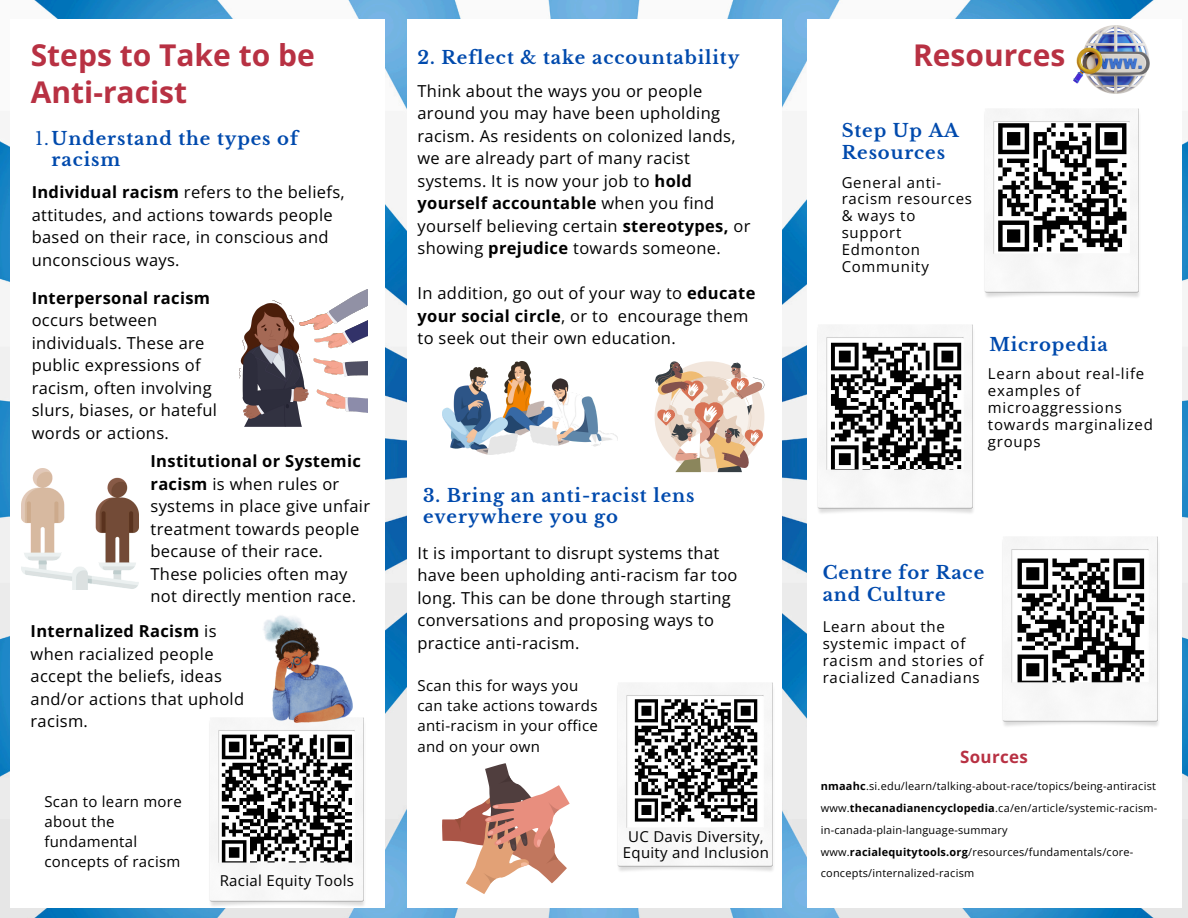
<style>
.page{position:relative;width:1188px;height:918px;background:#fff}
.page>*{position:absolute;margin:0;border:0;box-sizing:border-box;transform-origin:0 0}
.t1{font:700 30px/37.2px "Open Sans";color:#b83143}
.t2{font:700 18px/21.3px "Libre Baskerville";letter-spacing:.05em;color:#004aad}
.t3{font:700 16.95px "Open Sans";letter-spacing:.02em;color:#b83143}
.t4{font:16.5px/22.5px "Open Sans";letter-spacing:.02em;color:#000}
.t5{font:15px/16.8px "Open Sans";letter-spacing:.05em;color:#000}
.t6{font:15px/20.2px "Open Sans";letter-spacing:.02em;color:#000}
.t7{font:10.95px/21.9px "Open Sans";letter-spacing:.02em;color:#000}
.s1{font-weight:400}
.s2{font-weight:700}
</style>
<div class="page">
<img style="left:0;top:0;width:1188px;height:918px">
<div style="left:407px;top:19px;width:374px;height:889px;background:#fff"></div>
<div style="left:10px;top:19px;width:375px;height:889px;background:#fff"></div>
<div style="left:807px;top:19px;width:374px;height:889px;background:#fff"></div>
<img style="left:984px;top:108px;width:156px;height:189px">
<img style="left:817px;top:324px;width:157px;height:189px">
<img style="left:1002px;top:537px;width:157px;height:189px">
<img style="left:209px;top:718px;width:156px;height:188px">
<img style="left:617px;top:682px;width:157px;height:189px">
<img style="left:262px;top:615px;width:90px;height:108px">
<img style="left:239px;top:300px;width:129px;height:126px">
<img style="left:298px;top:290px;width:70px;height:44px">
<img style="left:21px;top:469px;width:117px;height:120px">
<svg style="left:442px;top:763px;width:128px;height:131px"></svg>
<svg style="left:654px;top:361px;width:111px;height:111px"></svg>
<img style="left:442px;top:361px;width:176px;height:93px">
<img style="left:1073px;top:26px;width:77px;height:67px">
<p class="t1" style="left:31px;top:35px;width:285px">Steps to Take to be<br>Anti-racist</p>
<p class="t2" style="left:52px;top:128px;width:248px;text-indent:-16px"><span class="s1">1.</span>Understand the types of racism</p>
<h3 class="t4" style="left:32px;top:181px;width:315px"><span class="s2">Individual racism</span> refers to the beliefs, attitudes, and actions towards people based on their race, in conscious and unconscious ways.</h3>
<p class="t4" style="left:32px;top:286px;width:187px"><span class="s2">Interpersonal racism </span>occurs between individuals. These are public expressions of racism, often involving slurs, biases, or hateful words or actions.</p>
<p class="t4" style="left:151px;top:450px;width:221px"><span class="s2">Institutional or Systemic racism</span> is when rules or systems in place give unfair treatment towards people because of their race.<br>These policies often may not directly mention race.</p>
<h2 class="t4" style="left:31px;top:619px;width:215px"><span class="s2">Internalized Racism</span> is when racialized people accept the beliefs, ideas and/or actions that uphold racism.</h2>
<h4 class="t6" style="left:44px;top:791px;width:139px">Scan to learn more about the fundamental concepts of racism</h4>
<p class="t6" style="left:220px;top:870px;width:136px">Racial Equity Tools</p>
<h4 class="t2" style="left:418px;top:47px;width:323px">2. Reflect &amp; take accountability</h4>
<h4 class="t1" style="left:913px;top:36px;width:154px">Resources</h4>
<p class="t4" style="left:418px;top:79px;width:334px">Think about the ways you or people around you may have been upholding racism. As residents on colonized lands, we are already part of many racist systems. It is now your job to <span class="s2">hold yourself accountable</span> when you find yourself believing certain <span class="s2">stereotypes,</span> or showing <span class="s2">prejudice</span> towards someone.</p>
<p class="t4" style="left:418px;top:282px;width:339px">In addition, go out of your way to <span class="s2">educate your social circle</span>, or to encourage them to seek out their own education.</p>
<h3 class="t2" style="left:423px;top:485px;width:273px">3. Bring an anti-racist lens everywhere you go</h3>
<h2 class="t4" style="left:418px;top:541px;width:322px">It is important to disrupt systems that have been upholding anti-racism far too long. This can be done through starting conversations and proposing ways to practice anti-racism.</h2>
<h3 class="t6" style="left:418px;top:675px;width:182px">Scan this for ways you can take actions towards anti-racism in your office and on your own</h3>
<p class="t6" style="left:623px;top:829px;width:148px;line-height:15.8px;text-align:center">UC Davis Diversity,<br>Equity and Inclusion</p>
<p class="t2" style="left:842px;top:120px;width:119px">Step Up AA<br>Resources</p>
<h4 class="t5" style="left:842px;top:173px;width:132px">General anti&shy;racism resources &amp; ways to support<br>Edmonton<br>Community</h4>
<p class="t2" style="left:989px;top:334px;width:120px">Micropedia</p>
<h2 class="t5" style="left:988px;top:365px;width:166px">Learn about real-life examples of microaggressions towards marginalized groups</h2>
<h4 class="t2" style="left:823px;top:563px;width:163px">Centre for Race and Culture</h4>
<p class="t5" style="left:823px;top:618px;width:162px">Learn about the systemic impact of racism and stories of racialized Canadians</p>
<p class="t3" style="left:960px;top:745px;width:69px">Sources</p>
<p class="t7" style="left:821px;top:775px;width:337px"><span class="s2">nmaahc</span>.si.edu/learn/talking-about-race/topics/being-antiracist</p>
<h2 class="t7" style="left:821px;top:797px;width:338px">www.<span class="s2">thecanadianencyclopedia</span>.ca/en/article/systemic-racism&shy;in-canada-plain-language-summary</h2>
<h3 class="t7" style="left:821px;top:840px;width:314px">www.<span class="s2">racialequitytools.org</span>/resources/fundamentals/core&shy;concepts/internalized-racism</h3>
</div>
